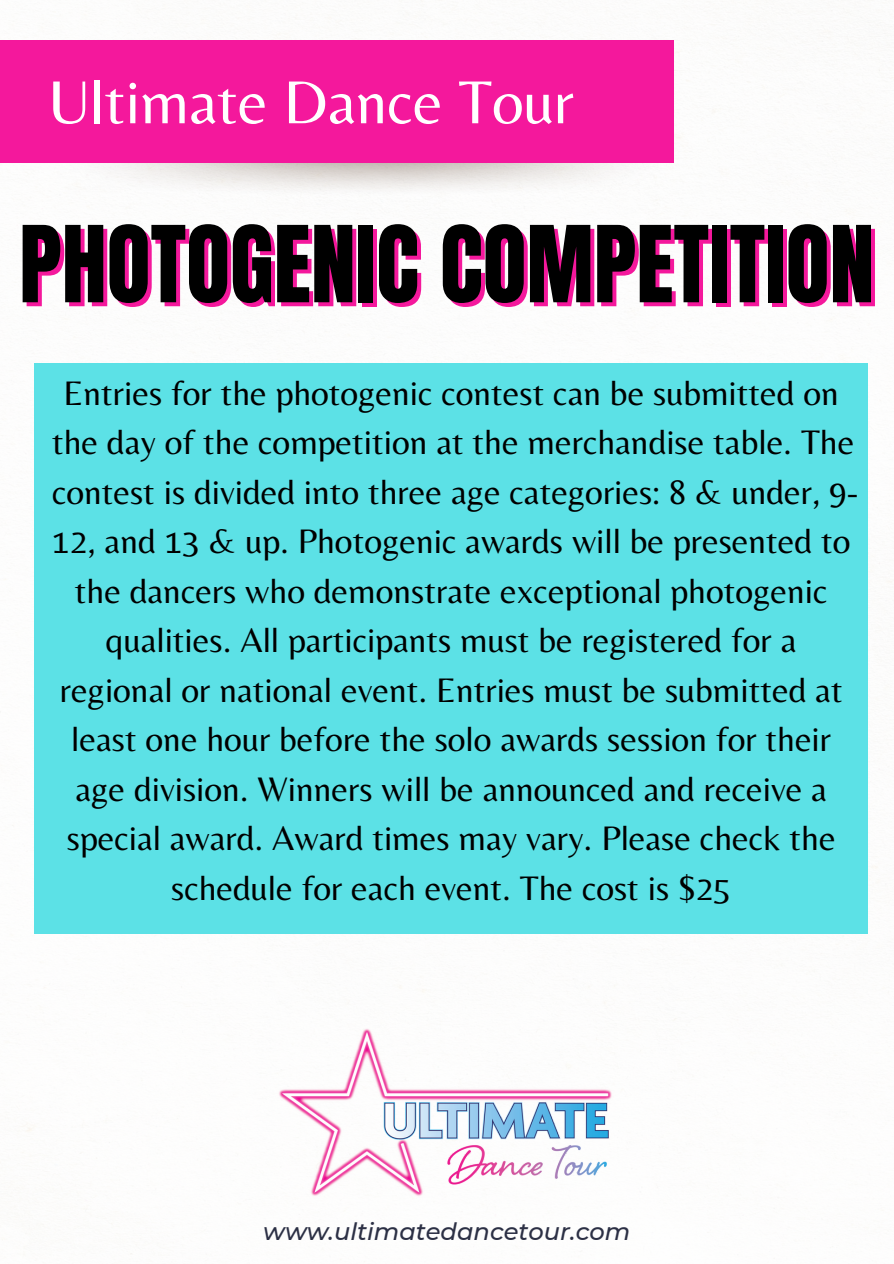
<style>
.page{position:relative;width:894px;height:1264px;background:#fff}
.page>*{position:absolute;margin:0;border:0;box-sizing:border-box;transform-origin:0 0}
.t1{font:90px "Anton";color:#000}
.t2{font:63px "Belleza";color:#fff}
.t3{font:35.4px/49.5px "Belleza";color:#000;text-align:center}
.t4{font:italic 500 24.15px "Montserrat";color:#2c3045}
</style>
<div class="page">
<div style="left:0;top:40px;width:674px;height:123px;background:#f4189c"></div>
<div style="left:34px;top:363px;width:833px;height:570px;background:#5ce1e6"></div>
<img style="left:279px;top:1028px;width:333px;height:168px">
<p class="t2" style="left:48px;top:65px;width:526px">Ultimate Dance Tour</p>
<h3 class="t1" style="left:19px;top:200px;width:856px">PHOTOGENIC COMPETITION</h3>
<h2 class="t3" style="left:52px;top:367px;width:808px">Entries for the photogenic contest can be submitted on the day of the competition at the merchandise table. The contest is divided into three age categories: 8 &amp; under, 9- 12, and 13 &amp; up. Photogenic awards will be presented to the dancers who demonstrate exceptional photogenic qualities. All participants must be registered for a regional or national event. Entries must be submitted at least one hour before the solo awards session for their age division. Winners will be announced and receive a special award. Award times may vary. Please check the schedule for each event. The cost is $25</h2>
<h1 class="t4" style="left:263px;top:1216px;width:368px">www.ultimatedancetour.com</h1>
</div>
